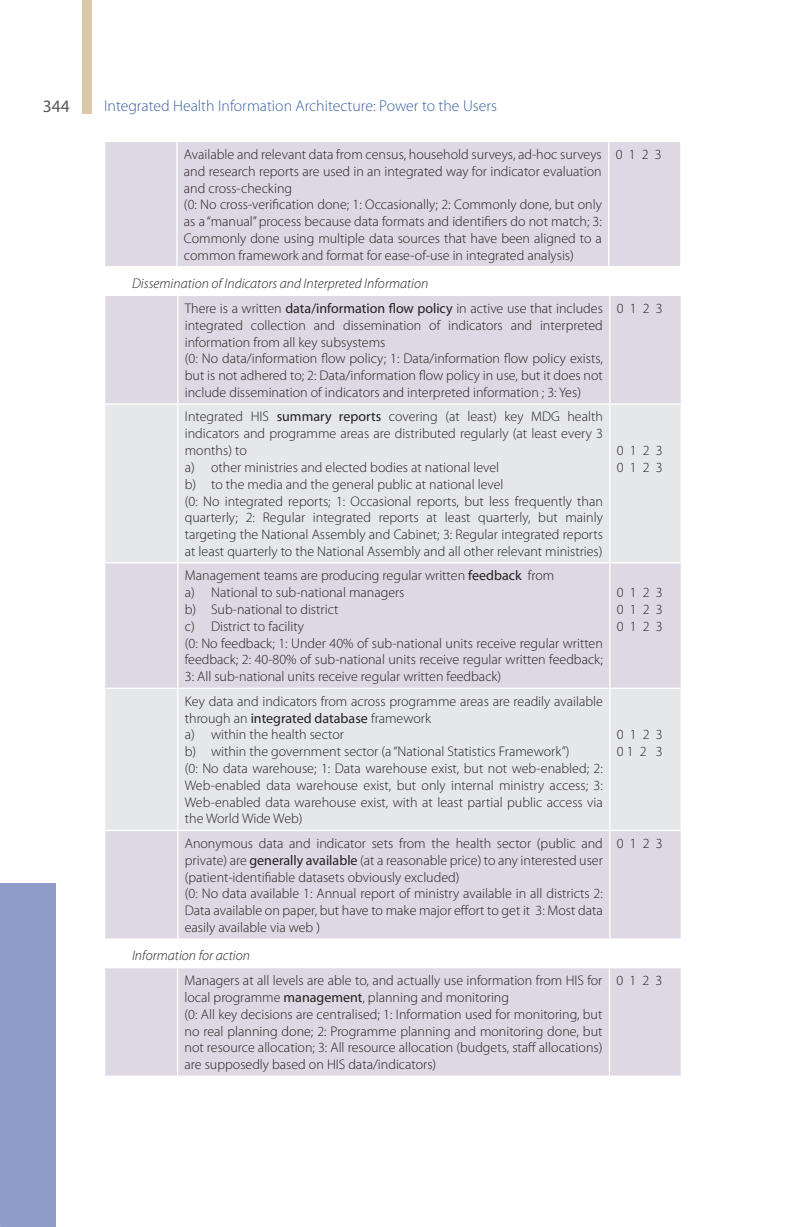
<style>
.page{position:relative;width:786px;height:1227px;background:#fff}
.page>*{position:absolute;margin:0;border:0;box-sizing:border-box;transform-origin:0 0}
.t1{font:17.5px "Myriad Pro";color:#57585a}
.t2{font:300 15.75px "Myriad Pro";color:#3b61a4}
.t3{font:300 14px/16.8px "Myriad Pro";color:#231f20}
.t4{font:italic 300 14px/25.2px "Myriad Pro";color:#231f20}
.s1{font-style:normal}
.s2{font-weight:400;font-style:normal}
.s3{font-weight:400}
</style>
<div class="page">
<svg style="left:82px;top:0;width:10px;height:113px"></svg>
<div style="left:0;top:883px;width:56px;height:343px;background:#909dca"></div>
<div style="left:105px;top:142px;width:575px;height:124px;background:#ddd8e3"></div>
<hr style="left:176px;top:142px;width:1px;height:124px;background:#fff">
<hr style="left:608px;top:142px;width:1px;height:124px;background:#fff">
<div style="left:105px;top:296px;width:575px;height:642px;background:#ddd8e3"></div>
<svg style="left:105px;top:404px;width:575px;height:425px;background:#e3e2e7"></svg>
<hr style="left:177px;top:296px;width:1px;height:107px;background:#fff">
<hr style="left:609px;top:296px;width:1px;height:107px;background:#fff">
<hr style="left:104px;top:403px;width:74px;height:1px;background:#fff">
<hr style="left:178px;top:403px;width:431px;height:1px;background:#fff">
<hr style="left:177px;top:404px;width:1px;height:158px;background:#fff">
<hr style="left:609px;top:403px;width:72px;height:1px;background:#fff">
<hr style="left:609px;top:404px;width:1px;height:158px;background:#fff">
<hr style="left:104px;top:562px;width:74px;height:1px;background:#fff">
<hr style="left:178px;top:562px;width:431px;height:1px;background:#fff">
<hr style="left:177px;top:563px;width:1px;height:124px;background:#fff">
<hr style="left:609px;top:562px;width:72px;height:1px;background:#fff">
<hr style="left:609px;top:563px;width:1px;height:124px;background:#fff">
<hr style="left:104px;top:687px;width:74px;height:2px;background:#fff">
<hr style="left:178px;top:687px;width:431px;height:2px;background:#fff">
<hr style="left:177px;top:689px;width:1px;height:140px;background:#fff">
<hr style="left:609px;top:687px;width:72px;height:2px;background:#fff">
<hr style="left:609px;top:689px;width:1px;height:140px;background:#fff">
<hr style="left:104px;top:829px;width:74px;height:2px;background:#fff">
<hr style="left:178px;top:829px;width:431px;height:2px;background:#fff">
<hr style="left:177px;top:831px;width:1px;height:107px;background:#fff">
<hr style="left:609px;top:829px;width:72px;height:2px;background:#fff">
<hr style="left:609px;top:831px;width:1px;height:107px;background:#fff">
<div style="left:105px;top:968px;width:575px;height:107px;background:#ddd8e3"></div>
<hr style="left:177px;top:968px;width:1px;height:107px;background:#fff">
<hr style="left:608px;top:968px;width:2px;height:107px;background:#fff">
<p class="t1" style="left:43px;top:95px;width:28px">344</p>
<p class="t2" style="left:104px;top:97px;width:394px">Integrated Health Information Architecture: Power to the Users</p>
<p class="t3" style="left:184px;top:146px;width:419px">Available and relevant data from census, household surveys, ad-hoc surveys and research reports are used in an integrated way for indicator evaluation and cross-checking<br>(0: No cross-verification done; 1: Occasionally; 2: Commonly done, but only as a “manual” process because data formats and identifiers do not match; 3:<br>Commonly done using multiple data sources that have been aligned to a common framework and format for ease-of-use in integrated analysis)</p>
<p class="t3" style="left:615px;top:146px;width:47px">0 1 2 3</p>
<p class="t4" style="left:185px;top:271px;width:419px;text-indent:-53px">Dissemination of Indicators and Interpreted Information<br><span class="s1">There is a written</span> <span class="s2">data/information flow policy</span> <span class="s1">in active use that includes</span></p>
<p class="t3" style="left:185px;top:317px;width:419px">integrated collection and dissemination of indicators and interpreted information from all key subsystems<br>(0: No data/information flow policy; 1: Data/information flow policy exists, but is not adhered to; 2: Data/information flow policy in use, but it does not include dissemination of indicators and interpreted information ; 3: Yes)</p>
<p class="t3" style="left:616px;top:300px;width:47px">0 1 2 3</p>
<p class="t3" style="left:185px;top:408px;width:419px">Integrated HIS <span class="s3">summary reports</span> covering (at least) key MDG health indicators and programme areas are distributed regularly (at least every 3 months) to<br>a) other ministries and elected bodies at national level<br>b) to the media and the general public at national level<br>(0: No integrated reports; 1: Occasional reports, but less frequently than quarterly; 2: Regular integrated reports at least quarterly, but mainly targeting the National Assembly and Cabinet; 3: Regular integrated reports at least quarterly to the National Assembly and all other relevant ministries)</p>
<p class="t3" style="left:185px;top:567px;width:419px">Management teams are producing regular written <span class="s3">feedback</span> from<br>a) National to sub-national managers<br>b) Sub-national to district<br>c) District to facility<br>(0: No feedback; 1: Under 40% of sub-national units receive regular written feedback; 2: 40-80% of sub-national units receive regular written feedback; 3: All sub-national units receive regular written feedback)</p>
<p class="t3" style="left:185px;top:693px;width:419px">Key data and indicators from across programme areas are readily available through an <span class="s3">integrated database</span> framework<br>a) within the health sector<br>b) within the government sector (a “National Statistics Framework”)<br>(0: No data warehouse; 1: Data warehouse exist, but not web-enabled; 2:<br>Web-enabled data warehouse exist, but only internal ministry access; 3:<br>Web-enabled data warehouse exist, with at least partial public access via the World Wide Web)</p>
<p class="t3" style="left:616px;top:442px;width:47px">0 1 2 3<br>0 1 2 3</p>
<p class="t3" style="left:616px;top:584px;width:47px;text-align:justify">0 1 2 3<br>0 1 2 3<br>0 1 2 3</p>
<p class="t3" style="left:616px;top:726px;width:47px">0 1 2 3<br>0 1 2 3</p>
<p class="t3" style="left:185px;top:835px;width:419px">Anonymous data and indicator sets from the health sector (public and private) are <span class="s3">generally available</span> (at a reasonable price) to any interested user (patient-identifiable datasets obviously excluded)<br>(0: No data available 1: Annual report of ministry available in all districts 2:<br>Data available on paper, but have to make major effort to get it 3: Most data easily available via web )</p>
<p class="t3" style="left:616px;top:835px;width:47px">0 1 2 3</p>
<p class="t4" style="left:132px;top:943px;width:119px">Information for action</p>
<p class="t3" style="left:184px;top:972px;width:419px">Managers at all levels are able to, and actually use information from HIS for local programme <span class="s3">management</span>, planning and monitoring<br>(0: All key decisions are centralised; 1: Information used for monitoring, but no real planning done; 2: Programme planning and monitoring done, but not resource allocation; 3: All resource allocation (budgets, staff allocations) are supposedly based on HIS data/indicators)</p>
<p class="t3" style="left:616px;top:972px;width:47px">0 1 2 3</p>
</div>
